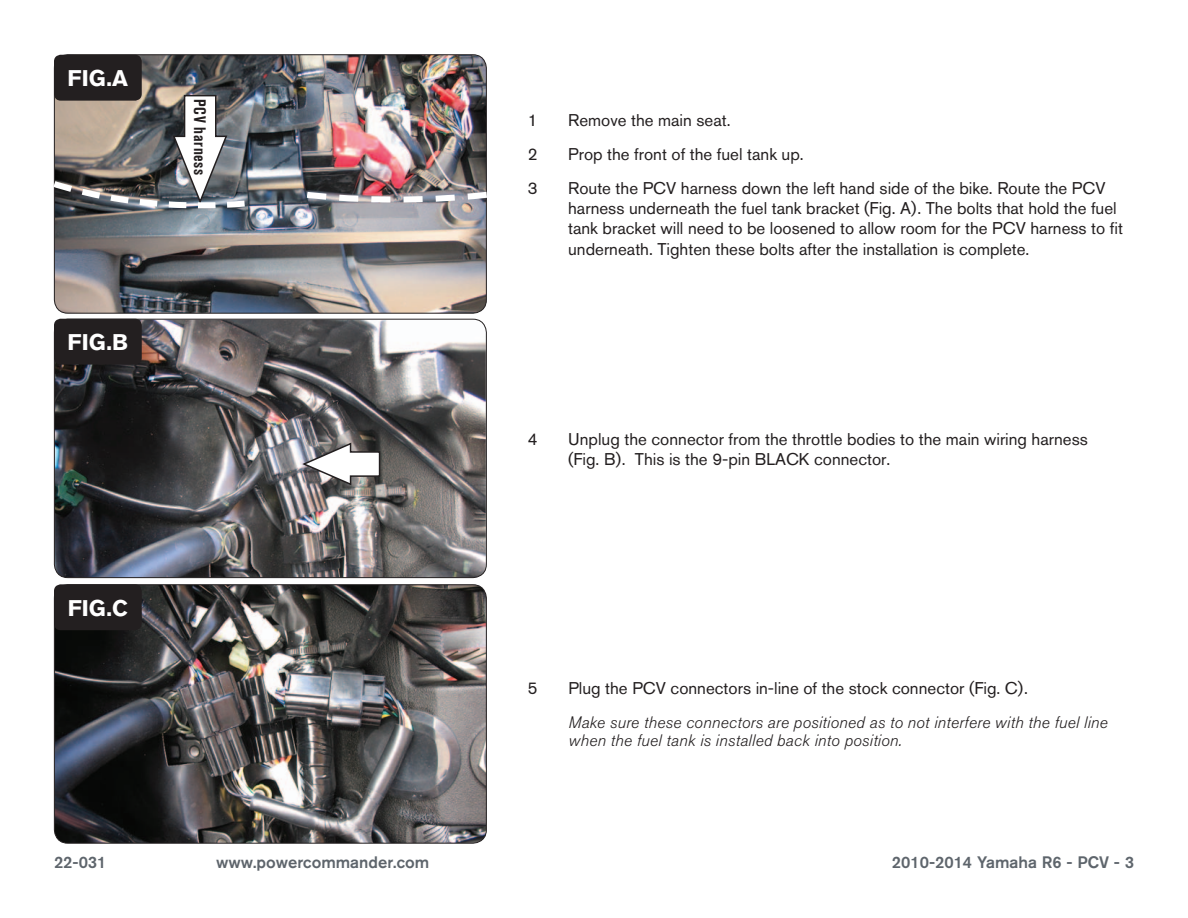
<style>
.page{position:relative;width:1188px;height:918px;background:#fff}
.page>*{position:absolute;margin:0;border:0;box-sizing:border-box;transform-origin:0 0}
.t1{font:700 22.5px "Akzidenz Grotesk BQ";color:#fff}
.Bodycopy{font:16.8px/20.2px "Akzidenz Grotesk BQ";color:#231f20}
.Bodycopy-2{font:italic 300 16.5px/18px "Akzidenz Grotesk BQ";letter-spacing:.01em;color:#231f20}
.t2{font:500 16.5px "Akzidenz Grotesk BQ";color:#5e656c}
.Callouts{font:700 condensed 16.5px "Akzidenz Grotesk BQ";letter-spacing:.04em;color:#231f20}
</style>
<div class="page">
<img style="left:54px;top:585px;width:431px;height:257px">
<div style="left:54px;top:584px;width:433px;height:260px;border:1px solid #231f20;border-radius:14px"></div>
<img style="left:54px;top:55px;width:431px;height:257px">
<div style="left:54px;top:55px;width:88px;height:46px;background:#231f20;border-radius:7px"></div>
<div style="left:54px;top:584px;width:88px;height:46px;background:#231f20;border-radius:7px"></div>
<svg style="left:53px;top:387px;width:1px;height:26px"></svg>
<img style="left:54px;top:320px;width:432px;height:258px">
<div style="left:54px;top:319px;width:88px;height:46px;background:#231f20;border-radius:7px"></div>
<img style="left:184px;top:362px;width:303px;height:193px">
<img style="left:53px;top:94px;width:198px;height:119px">
<img style="left:301px;top:188px;width:186px;height:18px">
<p class="t1" style="left:68px;top:65px;width:62px">FIG.A</p>
<p class="t1" style="left:68px;top:329px;width:62px">FIG.B</p>
<p class="Callouts" style="left:209px;top:99px;width:78px;rotate:90deg">PCV harness</p>
<p class="t1" style="left:68px;top:595px;width:62px">FIG.C</p>
<p class="Bodycopy" style="left:528px;top:110px;width:11px">1</p>
<p class="Bodycopy" style="left:568px;top:110px;width:164px">Remove the main seat.</p>
<p class="Bodycopy" style="left:528px;top:144px;width:11px">2</p>
<p class="Bodycopy" style="left:568px;top:144px;width:237px">Prop the front of the fuel tank up.</p>
<p class="Bodycopy" style="left:528px;top:178px;width:11px">3</p>
<p class="Bodycopy" style="left:568px;top:178px;width:556px">Route the PCV harness down the left hand side of the bike. Route the PCV harness underneath the fuel tank bracket (Fig. A). The bolts that hold the fuel tank bracket will need to be loosened to allow room for the PCV harness to fit underneath. Tighten these bolts after the installation is complete.</p>
<p class="Bodycopy" style="left:528px;top:429px;width:11px">4</p>
<p class="Bodycopy" style="left:568px;top:429px;width:521px">Unplug the connector from the throttle bodies to the main wiring harness (Fig. B). This is the 9-pin BLACK connector.</p>
<p class="Bodycopy" style="left:528px;top:678px;width:11px">5</p>
<p class="Bodycopy" style="left:568px;top:678px;width:461px">Plug the PCV connectors in-line of the stock connector (Fig. C).</p>
<p class="Bodycopy-2" style="left:568px;top:713px;width:541px">Make sure these connectors are positioned as to not interfere with the fuel line when the fuel tank is installed back into position.</p>
<p class="t2" style="left:54px;top:852px;width:54px">22-031</p>
<p class="t2" style="left:216px;top:852px;width:215px">www.powercommander.com</p>
<p class="t2" style="left:892px;top:852px;width:244px">2010-2014 Yamaha R6 - PCV - 3</p>
</div>
